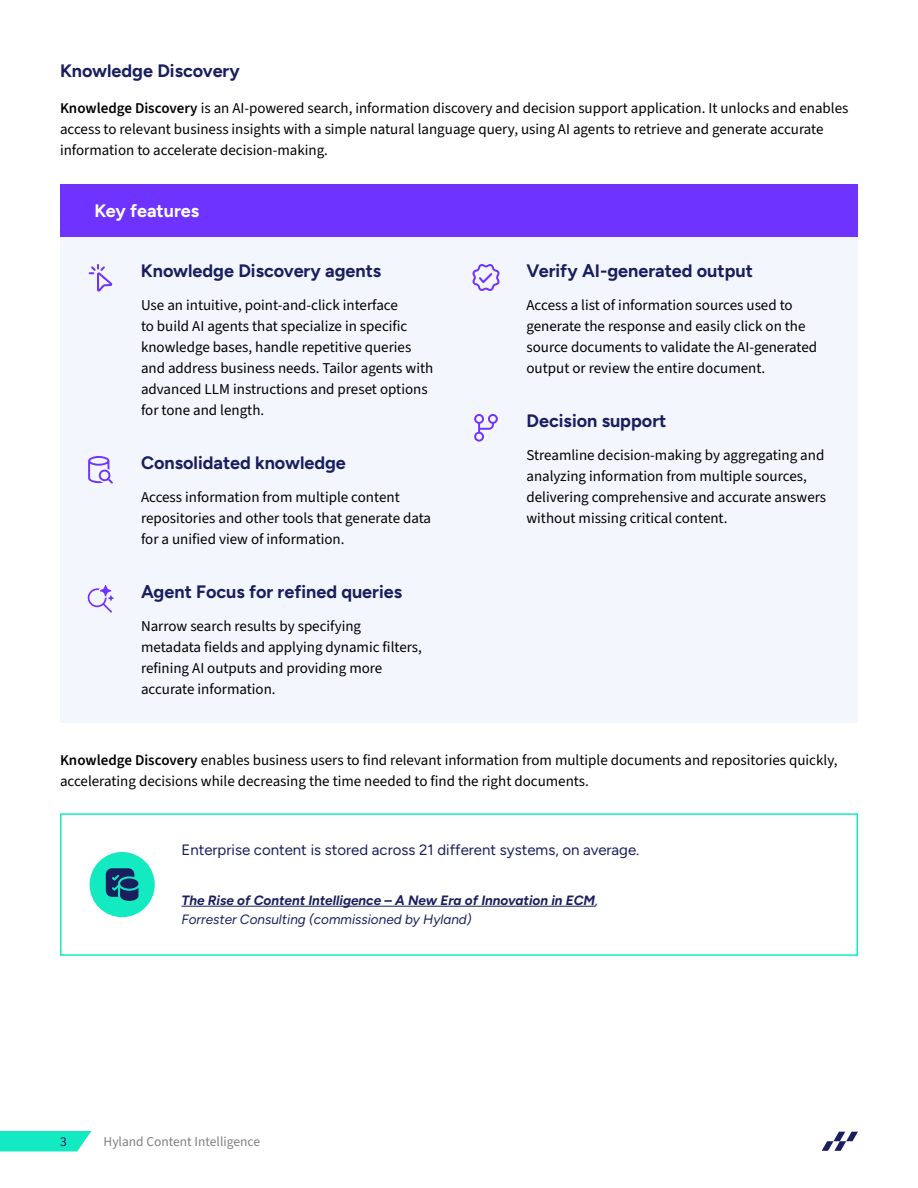
<style>
.page{position:relative;width:918px;height:1188px;background:#fff}
.page>*{position:absolute;margin:0;border:0;box-sizing:border-box;transform-origin:0 0}
.t1{font:700 18px "Figtree";color:#191f5e}
.t2{font:700 18px "Figtree";color:#fff}
.t3{font:15px/21px "Source Sans 3";color:#000}
.t4{font:15px "Figtree";color:#191f5e}
.t5{font:italic 700 13.5px/19.5px "Figtree";color:#191f5e}
.t6{font:13.5px "Source Sans 3";color:#808080}
.t7{font:13.5px "Source Sans 3";color:#191f5e}
.s1{font-weight:600}
.s2{font-weight:400}
</style>
<div class="page">
<div style="left:60px;top:237px;width:798px;height:486px;background:#f4f6fe"></div>
<div style="left:60px;top:184px;width:798px;height:53px;background:#6e33ff"></div>
<svg style="left:89px;top:264px;width:24px;height:28px"></svg>
<svg style="left:88px;top:456px;width:25px;height:28px"></svg>
<svg style="left:88px;top:585px;width:26px;height:28px"></svg>
<hr style="left:182px;top:906px;width:413px;height:1px;background:#191f5e">
<div style="left:60px;top:813px;width:798px;height:143px;border:2px solid #13eac1"></div>
<div style="left:90px;top:852px;width:65px;height:65px;background:#13eac1;border-radius:50%"></div>
<svg style="left:472px;top:264px;width:28px;height:27px"></svg>
<svg style="left:474px;top:414px;width:24px;height:28px"></svg>
<svg style="left:106px;top:868px;width:32px;height:33px"></svg>
<svg style="left:822px;top:1132px;width:36px;height:19px"></svg>
<svg style="left:0;top:1131px;width:91px;height:20px;background:#23ebc5"></svg>
<p class="t1" style="left:60px;top:60px;width:181px">Knowledge Discovery</p>
<p class="t3" style="left:60px;top:98px;width:790px"><span class="s1">Knowledge Discovery</span> is an AI-powered search, information discovery and decision support application. It unlocks and enables access to relevant business insights with a simple natural language query, using AI agents to retrieve and generate accurate information to accelerate decision-making.</p>
<p class="t2" style="left:94px;top:200px;width:106px">Key features</p>
<p class="t1" style="left:141px;top:260px;width:242px">Knowledge Discovery agents</p>
<p class="t3" style="left:141px;top:294px;width:294px">Use an intuitive, point-and-click interface<br>to build AI agents that specialize in specific knowledge bases, handle repetitive queries and address business needs. Tailor agents with advanced LLM instructions and preset options for tone and length.</p>
<p class="t1" style="left:141px;top:452px;width:206px">Consolidated knowledge</p>
<p class="t3" style="left:141px;top:486px;width:292px">Access information from multiple content repositories and other tools that generate data for a unified view of information.</p>
<p class="t1" style="left:141px;top:581px;width:263px">Agent Focus for refined queries</p>
<p class="t3" style="left:141px;top:615px;width:282px">Narrow search results by specifying metadata fields and applying dynamic filters, refining AI outputs and providing more accurate information.</p>
<p class="t1" style="left:526px;top:260px;width:228px">Verify AI-generated output</p>
<p class="t3" style="left:526px;top:294px;width:292px">Access a list of information sources used to generate the response and easily click on the source documents to validate the AI-generated output or review the entire document.</p>
<p class="t1" style="left:526px;top:410px;width:141px">Decision support</p>
<p class="t3" style="left:526px;top:444px;width:301px">Streamline decision-making by aggregating and analyzing information from multiple sources, delivering comprehensive and accurate answers without missing critical content.</p>
<p class="t3" style="left:60px;top:750px;width:779px"><span class="s1">Knowledge Discovery</span> enables business users to find relevant information from multiple documents and repositories quickly, accelerating decisions while decreasing the time needed to find the right documents.</p>
<p class="t4" style="left:182px;top:842px;width:459px">Enterprise content is stored across 21 different systems, on average.</p>
<p class="t5" style="left:182px;top:890px;width:418px">The Rise of Content Intelligence – A New Era of Innovation in ECM<span class="s2">,<br>Forrester Consulting (commissioned by Hyland)</span></p>
<p class="t7" style="left:60px;top:1133px;width:8px">3</p>
<p class="t6" style="left:104px;top:1133px;width:158px">Hyland Content Intelligence</p>
</div>
